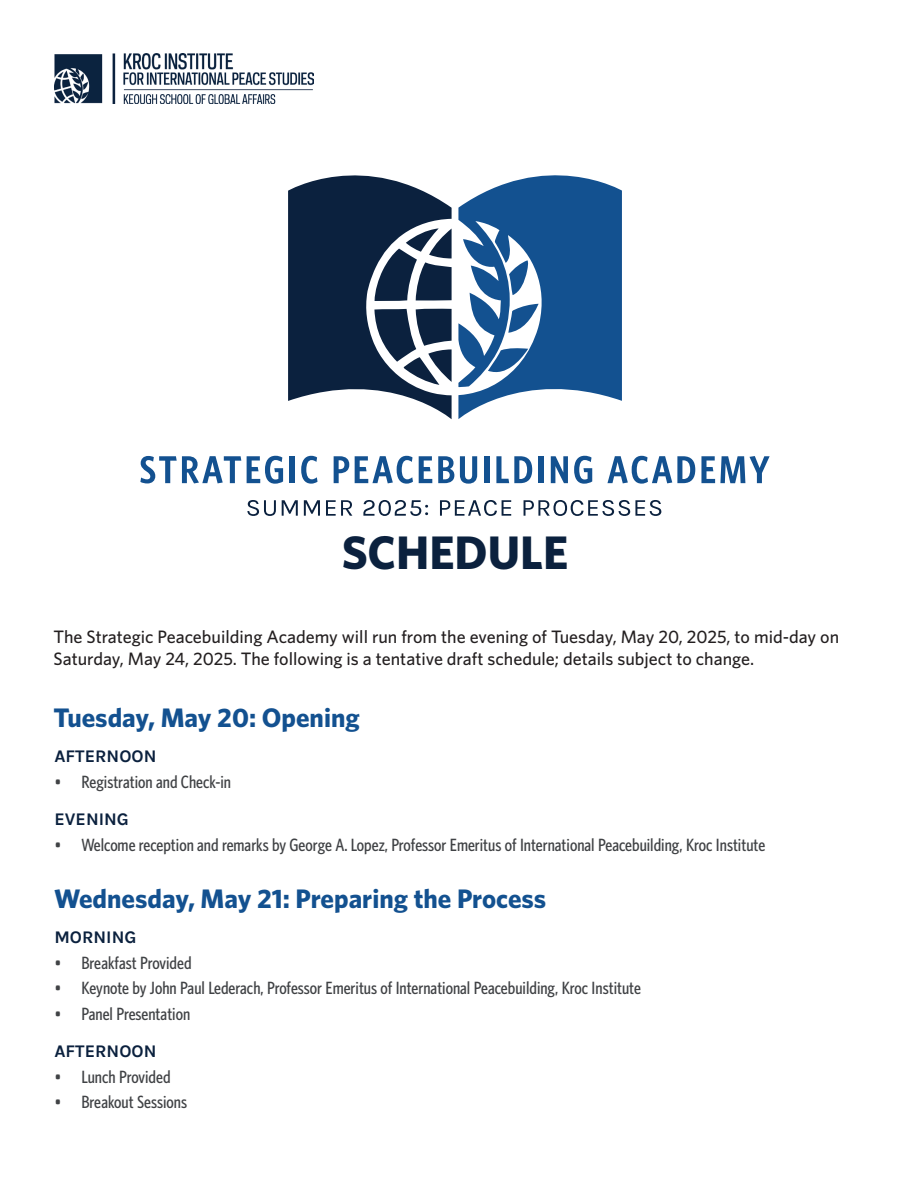
<style>
.page{position:relative;width:918px;height:1188px;background:#fff}
.page>*{position:absolute;margin:0;border:0;box-sizing:border-box;transform-origin:0 0}
.Heading_01{font:700 47.1px "Whitney HTF";color:#0b213e}
.Title_01{font:700 26.85px "Whitney HTF";color:#135190}
.t1{font:500 18px/21.6px "Whitney HTF";color:#231f20}
.t2{font:500 condensed 17.85px "Whitney HTF";color:#404245}
.Body{font:700 17.85px "Karla";color:#0b213e}
</style>
<div class="page">
<img style="left:54px;top:54px;width:259px;height:50px">
<svg style="left:458px;top:175px;width:164px;height:244px;fill:#135190"></svg>
<svg style="left:509px;top:260px;width:20px;height:35px"></svg>
<svg style="left:488px;top:348px;width:40px;height:26px"></svg>
<svg style="left:288px;top:175px;width:164px;height:244px;fill:#0b213e"></svg>
<svg style="left:374px;top:308px;width:78px;height:77px"></svg>
<svg style="left:140px;top:456px;width:101px;height:27px"></svg>
<svg style="left:247px;top:456px;width:36px;height:28px"></svg>
<div style="left:290px;top:456px;width:5px;height:27px;background:#135190"></div>
<svg style="left:301px;top:456px;width:17px;height:28px"></svg>
<svg style="left:334px;top:456px;width:15px;height:27px"></svg>
<svg style="left:355px;top:456px;width:58px;height:28px"></svg>
<svg style="left:419px;top:456px;width:13px;height:27px"></svg>
<svg style="left:438px;top:456px;width:16px;height:27px"></svg>
<svg style="left:460px;top:456px;width:17px;height:28px"></svg>
<div style="left:484px;top:456px;width:5px;height:27px;background:#135190"></div>
<svg style="left:496px;top:456px;width:36px;height:27px"></svg>
<div style="left:539px;top:456px;width:5px;height:27px;background:#135190"></div>
<svg style="left:551px;top:456px;width:17px;height:27px"></svg>
<svg style="left:574px;top:456px;width:18px;height:28px"></svg>
<svg style="left:607px;top:456px;width:88px;height:28px"></svg>
<svg style="left:701px;top:456px;width:69px;height:27px"></svg>
<svg style="left:247px;top:500px;width:29px;height:16px"></svg>
<svg style="left:282px;top:500px;width:16px;height:16px"></svg>
<svg style="left:304px;top:500px;width:16px;height:16px"></svg>
<svg style="left:326px;top:500px;width:26px;height:16px"></svg>
<svg style="left:363px;top:500px;width:65px;height:16px"></svg>
<svg style="left:440px;top:500px;width:71px;height:16px"></svg>
<svg style="left:524px;top:500px;width:137px;height:16px"></svg>
<p class="Heading_01" style="left:342px;top:524px;width:228px">SCHEDULE</p>
<p class="t1" style="left:54px;top:626px;width:787px">The Strategic Peacebuilding Academy will run from the evening of Tuesday, May 20, 2025, to mid-day on<br>Saturday, May 24, 2025. The following is a tentative draft schedule; details subject to change.</p>
<p class="Title_01" style="left:54px;top:701px;width:308px">Tuesday, May 20: Opening</p>
<p class="Body" style="left:54px;top:746px;width:103px">AFTERNOON</p>
<p class="t2" style="left:54px;top:771px;width:178px">• Registration and Check-in</p>
<p class="Body" style="left:54px;top:809px;width:76px">EVENING</p>
<p class="t2" style="left:54px;top:834px;width:712px">• Welcome reception and remarks by George A. Lopez, Professor Emeritus of International Peacebuilding, Kroc Institute</p>
<p class="Title_01" style="left:54px;top:882px;width:494px">Wednesday, May 21: Preparing the Process</p>
<p class="Body" style="left:54px;top:927px;width:84px">MORNING</p>
<p class="t2" style="left:54px;top:952px;width:139px">• Breakfast Provided</p>
<p class="t2" style="left:54px;top:978px;width:588px">• Keynote by John Paul Lederach, Professor Emeritus of International Peacebuilding, Kroc Institute</p>
<p class="t2" style="left:54px;top:1003px;width:137px">• Panel Presentation</p>
<p class="Body" style="left:54px;top:1041px;width:103px">AFTERNOON</p>
<p class="t2" style="left:54px;top:1066px;width:118px">• Lunch Provided</p>
<p class="t2" style="left:54px;top:1092px;width:134px">• Breakout Sessions</p>
</div>
